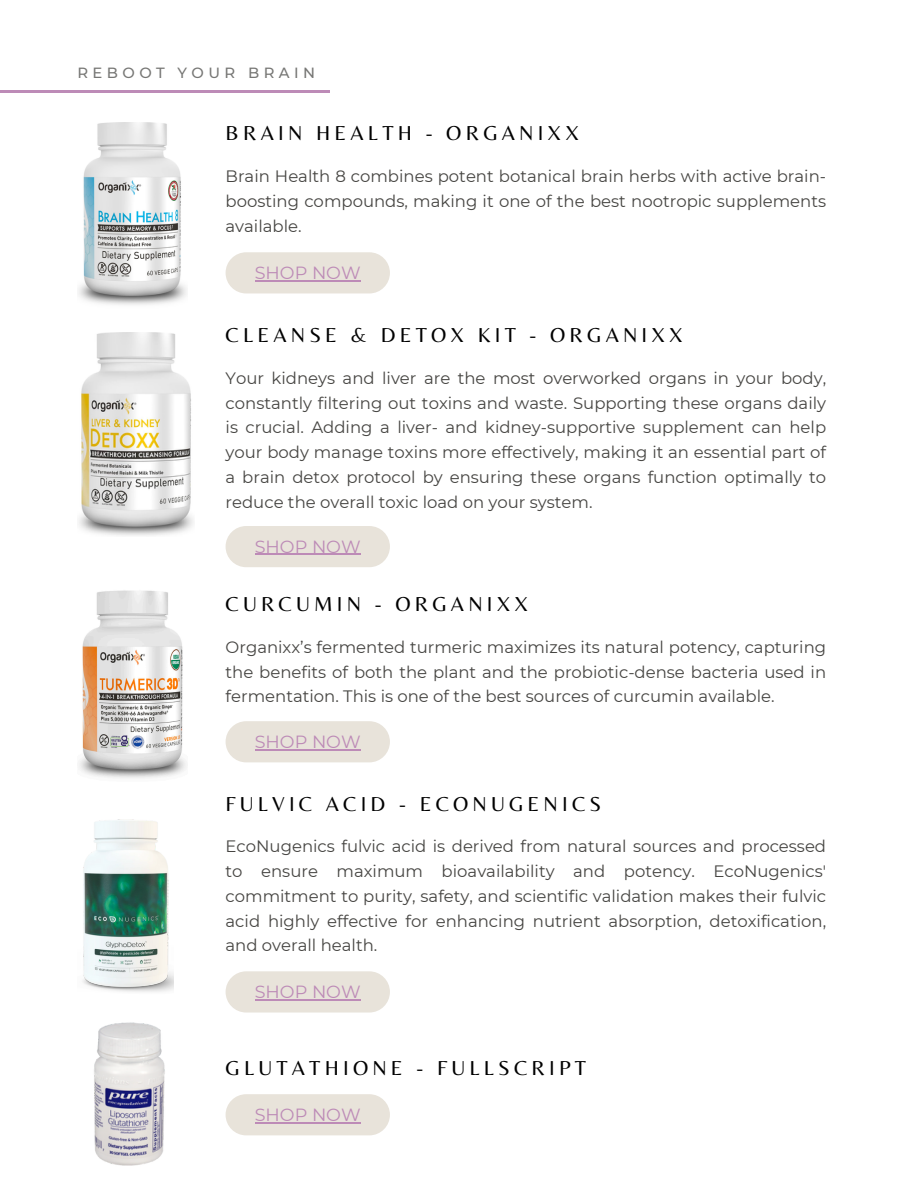
<style>
.page{position:relative;width:918px;height:1188px;background:#fff}
.page>*{position:absolute;margin:0;border:0;box-sizing:border-box;transform-origin:0 0}
.t1{font:21px "Belleza";letter-spacing:.2em;color:#000}
.t2{font:17.7px "Montserrat";color:#bd8bb7}
.t3{font:16.5px/24.8px "Montserrat";color:#464542;text-align:justify}
.t4{font:500 14.7px "Montserrat";letter-spacing:.3em;color:#777775}
</style>
<div class="page">
<hr style="left:0;top:90px;width:329px;height:3px;background:#bd8bb7">
<div style="left:226px;top:252px;width:164px;height:41px;background:#e8e3da;border-radius:21px"></div>
<div style="left:226px;top:526px;width:164px;height:41px;background:#e8e3da;border-radius:21px"></div>
<div style="left:226px;top:721px;width:164px;height:41px;background:#e8e3da;border-radius:21px"></div>
<div style="left:226px;top:971px;width:164px;height:42px;background:#e8e3da;border-radius:21px"></div>
<div style="left:226px;top:1094px;width:164px;height:41px;background:#e8e3da;border-radius:21px"></div>
<img style="left:78px;top:123px;width:109px;height:182px">
<img style="left:79px;top:332px;width:115px;height:204px">
<img style="left:79px;top:590px;width:107px;height:188px">
<img style="left:82px;top:819px;width:91px;height:173px">
<img style="left:94px;top:1022px;width:71px;height:144px">
<hr style="left:255px;top:280px;width:106px;height:1px;background:#bd8bb7">
<hr style="left:255px;top:554px;width:106px;height:1px;background:#bd8bb7">
<hr style="left:255px;top:749px;width:106px;height:1px;background:#bd8bb7">
<hr style="left:255px;top:999px;width:106px;height:1px;background:#bd8bb7">
<hr style="left:255px;top:1122px;width:106px;height:1px;background:#bd8bb7">
<p class="t4" style="left:77px;top:64px;width:239px">REBOOT YOUR BRAIN</p>
<p class="t1" style="left:226px;top:121px;width:355px">BRAIN HEALTH - ORGANIXX</p>
<p class="t3" style="left:226px;top:164px;width:602px">Brain Health 8 combines potent botanical brain herbs with active brain&shy;boosting compounds, making it one of the best nootropic supplements available.</p>
<h1 class="t2" style="left:255px;top:262px;width:107px">SHOP NOW</h1>
<p class="t1" style="left:226px;top:323px;width:459px">CLEANSE &amp; DETOX KIT - ORGANIXX</p>
<h1 class="t3" style="left:226px;top:366px;width:602px">Your kidneys and liver are the most overworked organs in your body, constantly filtering out toxins and waste. Supporting these organs daily is crucial. Adding a liver- and kidney-supportive supplement can help your body manage toxins more effectively, making it an essential part of a brain detox protocol by ensuring these organs function optimally to reduce the overall toxic load on your system.</h1>
<h3 class="t2" style="left:255px;top:536px;width:107px">SHOP NOW</h3>
<h1 class="t1" style="left:226px;top:591px;width:304px">CURCUMIN - ORGANIXX</h1>
<h3 class="t3" style="left:226px;top:635px;width:602px">Organixx’s fermented turmeric maximizes its natural potency, capturing the benefits of both the plant and the probiotic-dense bacteria used in fermentation. This is one of the best sources of curcumin available.</h3>
<h2 class="t2" style="left:255px;top:731px;width:107px">SHOP NOW</h2>
<h3 class="t1" style="left:226px;top:791px;width:377px">FULVIC ACID - ECONUGENICS</h3>
<h2 class="t3" style="left:226px;top:834px;width:602px">EcoNugenics fulvic acid is derived from natural sources and processed to ensure maximum bioavailability and potency. EcoNugenics' commitment to purity, safety, and scientific validation makes their fulvic acid highly effective for enhancing nutrient absorption, detoxification, and overall health.</h2>
<h1 class="t2" style="left:255px;top:981px;width:107px">SHOP NOW</h1>
<h2 class="t1" style="left:226px;top:1055px;width:362px">GLUTATHIONE - FULLSCRIPT</h2>
<h2 class="t2" style="left:255px;top:1104px;width:107px">SHOP NOW</h2>
</div>
